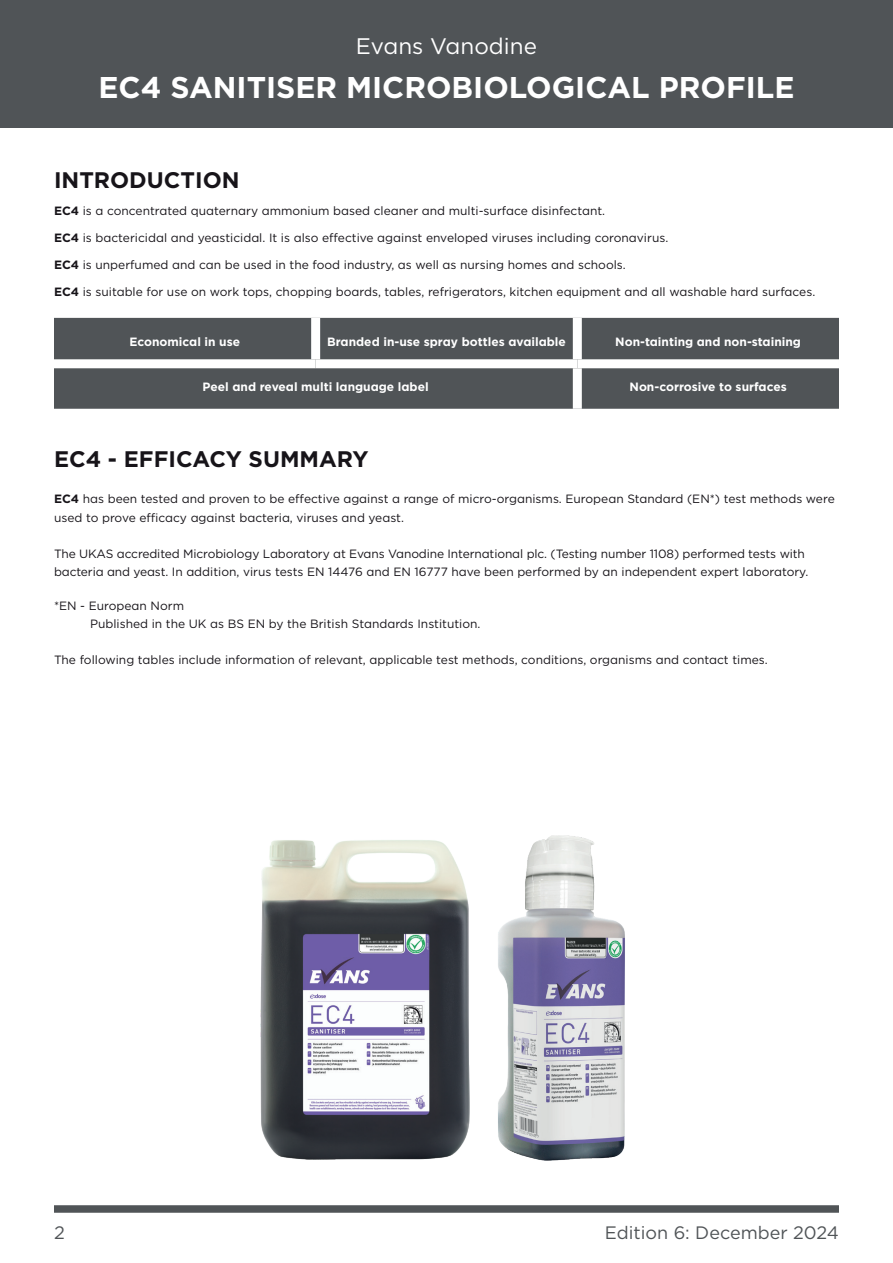
<style>
.page{position:relative;width:893px;height:1263px;background:#fff}
.page>*{position:absolute;margin:0;border:0;box-sizing:border-box;transform-origin:0 0}
.Product_Name{font:700 30px "Gotham";color:#fff}
.t1{font:700 22.5px "Gotham";color:#171419}
.Product_Name-2{font:22.5px "Gotham";color:#fff}
.t2{font:18px "Gotham";color:#505457}
.t3{font:12px/18px "Gotham";color:#171419}
.t4{font:700 12px "Gotham";color:#fff}
.s1{font-weight:700}
</style>
<div class="page">
<img style="left:498px;top:835px;width:127px;height:326px">
<div style="left:0;top:0;width:893px;height:128px;background:#505457"></div>
<div style="left:54px;top:1205px;width:785px;height:8px;background:#505457"></div>
<div style="left:54px;top:318px;width:785px;height:91px;background:#505457"></div>
<div style="left:311px;top:318px;width:9px;height:41px;background:#fff"></div>
<div style="left:573px;top:318px;width:9px;height:41px;background:#fff"></div>
<div style="left:54px;top:359px;width:262px;height:9px;background:#fff"></div>
<div style="left:316px;top:359px;width:261px;height:9px;background:#fff"></div>
<div style="left:577px;top:359px;width:262px;height:9px;background:#fff"></div>
<div style="left:573px;top:368px;width:9px;height:41px;background:#fff"></div>
<img style="left:260px;top:840px;width:209px;height:320px">
<p class="Product_Name-2" style="left:356px;top:32px;width:183px">Evans Vanodine</p>
<p class="Product_Name" style="left:99px;top:67px;width:697px">EC4 SANITISER MICROBIOLOGICAL PROFILE</p>
<p class="t1" style="left:54px;top:166px;width:187px">INTRODUCTION</p>
<p class="t3" style="left:54px;top:202px;width:553px"><span class="s1">EC4</span> is a concentrated quaternary ammonium based cleaner and multi-surface disinfectant.</p>
<p class="t3" style="left:54px;top:229px;width:616px"><span class="s1">EC4</span> is bactericidal and yeasticidal. It is also effective against enveloped viruses including coronavirus.</p>
<p class="t3" style="left:54px;top:256px;width:573px"><span class="s1">EC4</span> is unperfumed and can be used in the food industry, as well as nursing homes and schools.</p>
<p class="t3" style="left:54px;top:283px;width:763px"><span class="s1">EC4</span> is suitable for use on work tops, chopping boards, tables, refrigerators, kitchen equipment and all washable hard surfaces.</p>
<p class="t4" style="left:129px;top:333px;width:112px">Economical in use</p>
<p class="t4" style="left:327px;top:333px;width:240px">Branded in-use spray bottles available</p>
<p class="t4" style="left:615px;top:333px;width:187px">Non-tainting and non-staining</p>
<p class="t4" style="left:203px;top:379px;width:228px">Peel and reveal multi language label</p>
<p class="t4" style="left:629px;top:379px;width:159px">Non-corrosive to surfaces</p>
<p class="t1" style="left:54px;top:445px;width:316px">EC4 - EFFICACY SUMMARY</p>
<p class="t3" style="left:54px;top:490px;width:782px"><span class="s1">EC4</span> has been tested and proven to be effective against a range of micro-organisms. European Standard (EN*) test methods were used to prove efficacy against bacteria, viruses and yeast.</p>
<p class="t3" style="left:54px;top:544px;width:756px">The UKAS accredited Microbiology Laboratory at Evans Vanodine International plc. (Testing number 1108) performed tests with bacteria and yeast. In addition, virus tests EN 14476 and EN 16777 have been performed by an independent expert laboratory.</p>
<p class="t3" style="left:54px;top:596px;width:132px">*EN - European Norm</p>
<p class="t3" style="left:90px;top:614px;width:392px">Published in the UK as BS EN by the British Standards Institution.</p>
<p class="t3" style="left:54px;top:650px;width:715px">The following tables include information of relevant, applicable test methods, conditions, organisms and contact times.</p>
<p class="t2" style="left:54px;top:1221px;width:12px">2</p>
<p class="t2" style="left:605px;top:1221px;width:235px">Edition 6: December 2024</p>
</div>
